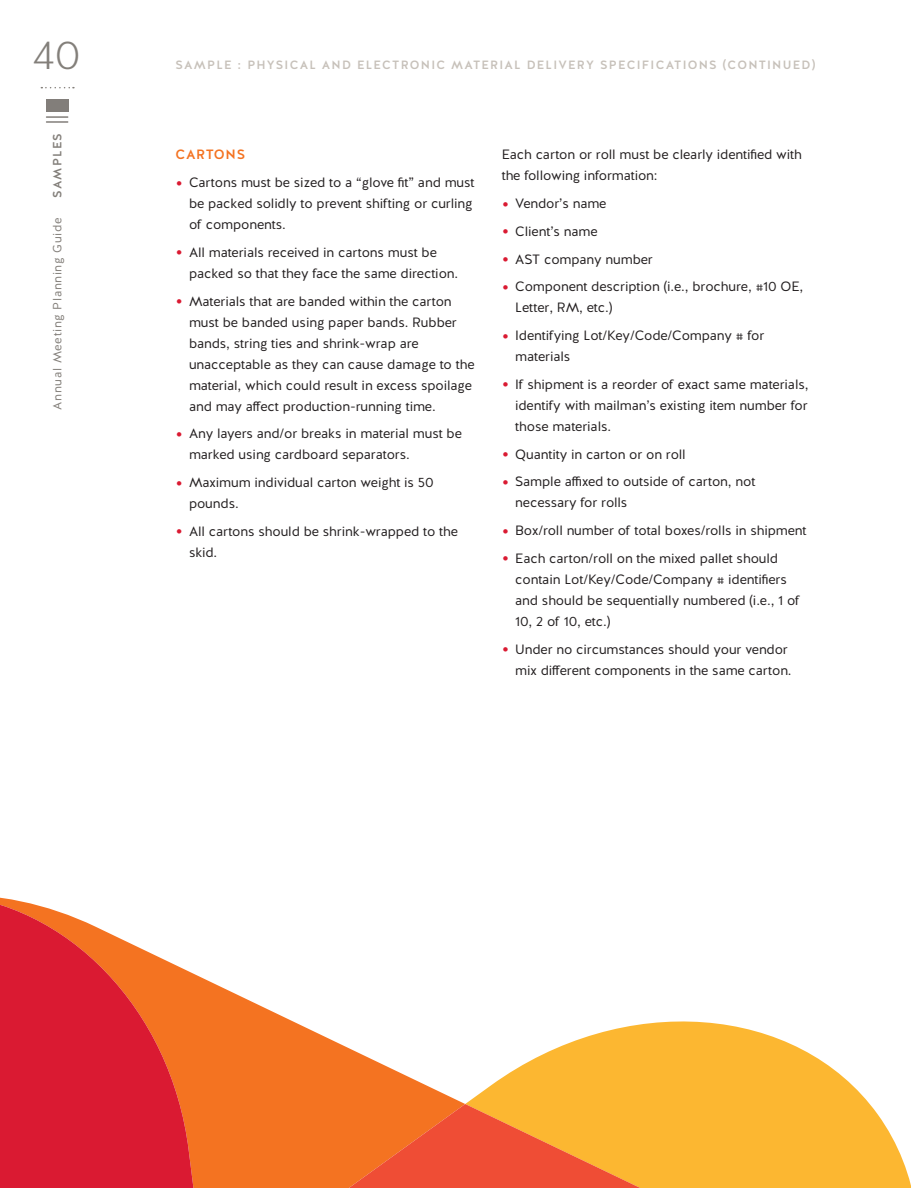
<style>
.page{position:relative;width:918px;height:1188px;background:#fff}
.page>*{position:absolute;margin:0;border:0;box-sizing:border-box;transform-origin:0 0}
.t1{font:40.35px "Halis GR S Light";color:#837f7a}
.t2{font:13.5px/21px "Halis GR";letter-spacing:-.01em;color:#231f20}
.t3{font:500 13.5px "Halis GR";letter-spacing:.05em;color:#f47321}
.t4{font:500 12px "Halis GR";letter-spacing:.1em;color:#c7c1ba}
.t5{font:12px "Halis GR";letter-spacing:.05em;color:#837f7a}
.t6{font:500 12px "Halis GR";letter-spacing:.1em;color:#837f7a}
.s1{font-size:19.5px;color:#da1a32}
</style>
<div class="page">
<svg style="left:0;top:897px;width:180px;height:291px;background:#e2454f"></svg>
<svg style="left:102px;top:967px;width:809px;height:221px"></svg>
<hr style="left:46px;top:116px;width:22px;height:2px;background:#827e7a">
<hr style="left:46px;top:121px;width:22px;height:2px;background:#827e7a">
<div style="left:46px;top:99px;width:22px;height:13px;background:#827e7a"></div>
<svg style="left:41px;top:87px;width:33px;height:1px"></svg>
<h1 class="t1" style="left:33px;top:30px;width:50px">40</h1>
<p class="t6" style="left:50px;top:198px;width:66px;rotate:-90deg">SAMPLES</p>
<p class="t5" style="left:50px;top:410px;width:193px;rotate:-90deg">Annual Meeting Planning Guide</p>
<p class="t4" style="left:176px;top:57px;width:641px">SAMPLE : PHYSICAL AND ELECTRONIC MATERIAL DELIVERY SPECIFICATIONS (CONTINUED)</p>
<p class="t3" style="left:176px;top:146px;width:71px">CARTONS</p>
<p class="t2" style="left:189px;top:172px;width:287px;text-indent:-14px"><span class="s1">•</span> Cartons must be sized to a “glove fit” and must be packed solidly to prevent shifting or curling of components.</p>
<p class="t2" style="left:189px;top:242px;width:271px;text-indent:-14px"><span class="s1">•</span> All materials received in cartons must be packed so that they face the same direction.</p>
<p class="t2" style="left:189px;top:291px;width:287px;text-indent:-14px"><span class="s1">•</span> Materials that are banded within the carton must be banded using paper bands. Rubber bands, string ties and shrink-wrap are unacceptable as they can cause damage to the material, which could result in excess spoilage and may affect production-running time.</p>
<p class="t2" style="left:189px;top:423px;width:275px;text-indent:-14px"><span class="s1">•</span> Any layers and/or breaks in material must be marked using cardboard separators.</p>
<p class="t2" style="left:189px;top:472px;width:246px;text-indent:-14px"><span class="s1">•</span> Maximum individual carton weight is 50 pounds.</p>
<p class="t2" style="left:189px;top:521px;width:271px;text-indent:-14px"><span class="s1">•</span> All cartons should be shrink-wrapped to the skid.</p>
<p class="t2" style="left:502px;top:144px;width:302px">Each carton or roll must be clearly identified with the following information:</p>
<p class="t2" style="left:502px;top:193px;width:106px"><span class="s1">•</span> Vendor’s name</p>
<p class="t2" style="left:502px;top:221px;width:97px"><span class="s1">•</span> Client’s name</p>
<p class="t2" style="left:502px;top:249px;width:153px"><span class="s1">•</span> AST company number</p>
<p class="t2" style="left:515px;top:276px;width:290px;text-indent:-14px"><span class="s1">•</span> Component description (i.e., brochure, #10 OE,<br>Letter, RM, etc.)</p>
<p class="t2" style="left:515px;top:325px;width:251px;text-indent:-14px"><span class="s1">•</span> Identifying Lot/Key/Code/Company # for materials</p>
<p class="t2" style="left:515px;top:374px;width:295px;text-align:justify;text-indent:-14px"><span class="s1">•</span> If shipment is a reorder of exact same materials, identify with mailman’s existing item number for those materials.</p>
<p class="t2" style="left:502px;top:444px;width:186px"><span class="s1">•</span> Quantity in carton or on roll</p>
<p class="t2" style="left:515px;top:471px;width:242px;text-indent:-14px"><span class="s1">•</span> Sample affixed to outside of carton, not necessary for rolls</p>
<p class="t2" style="left:502px;top:520px;width:306px"><span class="s1">•</span> Box/roll number of total boxes/rolls in shipment</p>
<p class="t2" style="left:515px;top:548px;width:286px;text-indent:-14px"><span class="s1">•</span> Each carton/roll on the mixed pallet should contain Lot/Key/Code/Company # identifiers and should be sequentially numbered (i.e., 1 of 10, 2 of 10, etc.)</p>
<p class="t2" style="left:502px;top:639px;width:291px;text-align:right"><span class="s1">•</span> Under no circumstances should your vendor mix different components in the same carton.</p>
</div>
